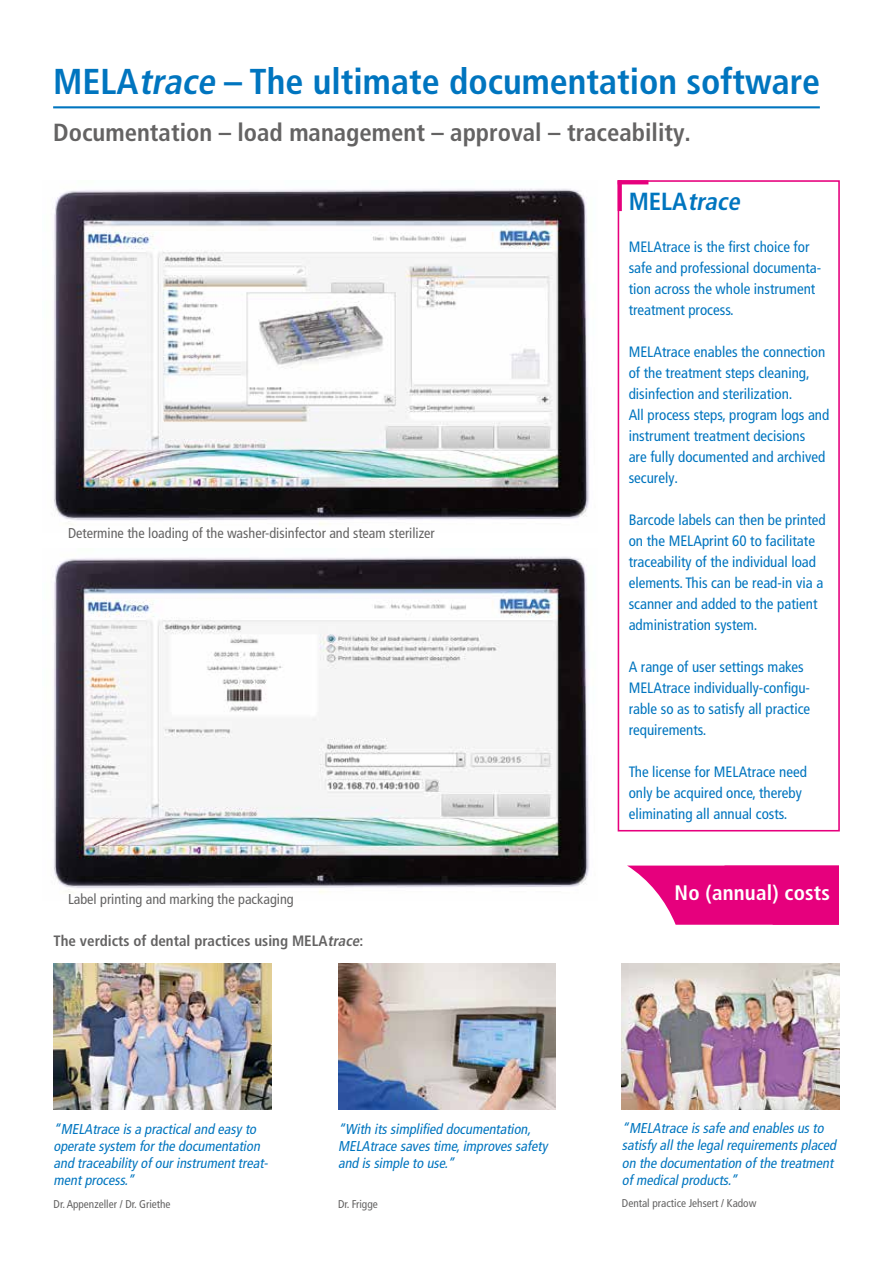
<style>
.page{position:relative;width:893px;height:1263px;background:#fff}
.page>*{position:absolute;margin:0;border:0;box-sizing:border-box;transform-origin:0 0}
.t1{font:700 condensed 36px "Frutiger LT Pro";color:#0075bf}
.t2{font:700 condensed 24.75px "Frutiger LT Pro";color:#646363}
.t3{font:italic 700 condensed 24.75px "Frutiger LT Pro";color:#0075bf}
.t4{font:700 condensed 21px "Frutiger LT Pro";letter-spacing:.01em;color:#fff}
.t5{font:condensed 15px/21px "Frutiger LT Pro";color:#0075bf}
.t6{font:700 condensed 15px "Frutiger LT Pro";color:#646363}
.t7{font:italic condensed 14.25px/17.1px "Frutiger LT Pro";color:#0075bf}
.t8{font:condensed 14.25px "Frutiger LT Pro";color:#646363}
.t9{font:condensed 11.25px "Frutiger LT Pro";color:#646363}
.s1{font-style:italic}
.s2{font-style:normal}
</style>
<div class="page">
<img style="left:54px;top:556px;width:535px;height:337px">
<img style="left:54px;top:188px;width:535px;height:337px">
<img style="left:54px;top:963px;width:217px;height:147px">
<img style="left:338px;top:963px;width:218px;height:147px">
<img style="left:622px;top:963px;width:218px;height:147px">
<hr style="left:53px;top:106px;width:767px;height:2px;background:#0075bf">
<div style="left:618px;top:180px;width:222px;height:651px;border:2px solid #e6007d"></div>
<svg style="left:622px;top:180px;width:26px;height:4px"></svg>
<svg style="left:618px;top:180px;width:4px;height:31px"></svg>
<svg style="left:627px;top:865px;width:212px;height:60px;background:#e92590"></svg>
<h1 class="t1" style="left:53px;top:60px;width:768px">MELA<span class="s1">trace</span> – The ultimate documentation software</h1>
<h2 class="t2" style="left:53px;top:118px;width:639px">Documentation – load management – approval – traceability.</h2>
<p class="t8" style="left:68px;top:525px;width:368px">Determine the loading of the washer-disinfector and steam sterilizer</p>
<p class="t8" style="left:68px;top:891px;width:227px">Label printing and marking the packaging</p>
<p class="t6" style="left:54px;top:931px;width:311px">The verdicts of dental practices using MELA<span class="s1">trace</span>:</p>
<p class="t7" style="left:54px;top:1120px;width:219px">“MELAtrace isa practicaland easy to operate system forthe documentation and traceability ofourinstrumenttreat&shy;mentprocess.”</p>
<p class="t9" style="left:54px;top:1197px;width:119px">Dr. Appenzeller / Dr. Griethe</p>
<p class="t7" style="left:338px;top:1120px;width:211px">“With itssimplified documentation,<br>MELAtrace savestime,improvessafety and issimple to use.”</p>
<p class="t9" style="left:338px;top:1197px;width:41px">Dr. Frigge</p>
<h2 class="t3" style="left:629px;top:187px;width:118px"><span class="s2">MELA</span>trace</h2>
<p class="t5" style="left:629px;top:236px;width:194px">MELAtrace is the first choice for safe and professional documenta&shy;tion across the whole instrument treatment process.</p>
<p class="t5" style="left:629px;top:341px;width:202px">MELAtrace enables the connection of the treatment steps cleaning, disinfection and sterilization.<br>All process steps, program logs and instrument treatment decisions<br>are fully documented and archived securely.</p>
<p class="t5" style="left:629px;top:509px;width:199px">Barcode labels can then be printed on the MELAprint 60 to facilitate traceability of the individual load elements. This can be read-in via a scanner and added to the patient administration system.</p>
<p class="t5" style="left:629px;top:656px;width:183px">A range of user settings makes<br>MELAtrace individually-configu&shy;rable so as to satisfy all practice requirements.</p>
<p class="t5" style="left:629px;top:761px;width:180px">The license for MELAtrace need only be acquired once, thereby eliminating all annual costs.</p>
<h3 class="t4" style="left:675px;top:880px;width:157px">No (annual) costs</h3>
<p class="t7" style="left:622px;top:1120px;width:219px">“MELAtrace issafe and enablesusto satisfy allthe legalrequirementsplaced on the documentation ofthe treatment ofmedicalproducts.”</p>
<p class="t9" style="left:622px;top:1197px;width:136px">Dental practice Jehsert / Kadow</p>
</div>
